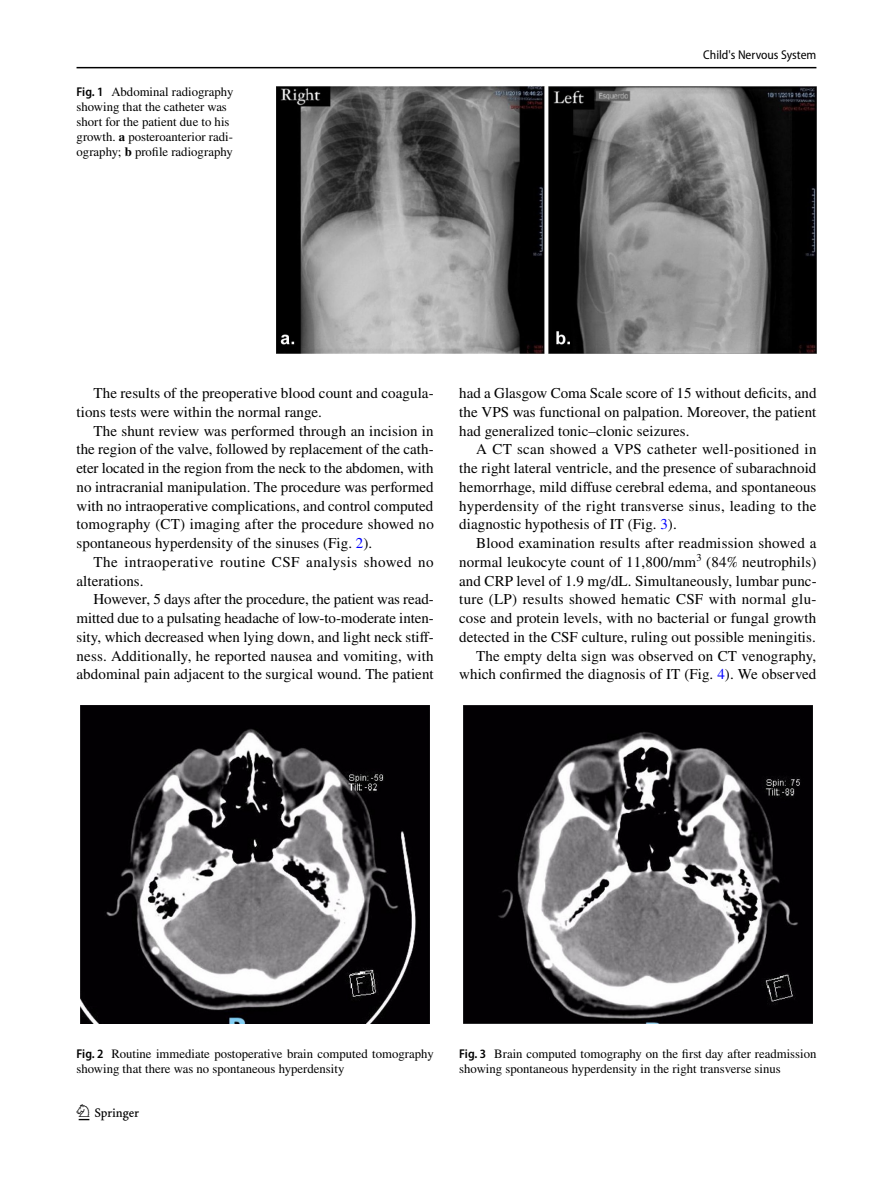
<style>
.page{position:relative;width:893px;height:1187px;background:#fff}
.page>*{position:absolute;margin:0;border:0;box-sizing:border-box;transform-origin:0 0}
.t1{font:22.5px "Springnew Regular 2";color:#000}
.t2{font:15px/18.8px "STIX";letter-spacing:.005em;color:#000;text-align:justify}
.t3{font:15px/18.8px "STIX";letter-spacing:.03em;color:#000}
.t4{font:12.75px/15px "STIX";color:#000}
.t5{font:semi-condensed 12.75px "Myriad Pro";color:#000}
.s1{font-family:"Myriad Pro";font-weight:600;font-stretch:semi-condensed}
.s2{font-weight:700}
.s3{color:#00f}
</style>
<div class="page">
<hr style="left:77px;top:67px;width:739px;height:1px;background:#000">
<img style="left:276px;top:87px;width:540px;height:266px">
<div style="left:77px;top:705px;width:357px;height:317px;background:linear-gradient(to bottom,#fff,#fff)"></div>
<img style="left:81px;top:705px;width:349px;height:317px">
<div style="left:459px;top:705px;width:357px;height:317px;background:linear-gradient(to bottom,#fff,#fff)"></div>
<img style="left:463px;top:705px;width:349px;height:317px">
<p class="t4" style="left:77px;top:85px;width:158px"><span class="s1">Fig. 1</span> Abdominal radiography showing that the catheter was short for the patient due to his growth. <span class="s2">a</span> posteroanterior radi&shy;ography; <span class="s2">b</span> profile radiography</p>
<p class="t5" style="left:703px;top:48px;width:115px">Child's Nervous System</p>
<p class="t2" style="left:77px;top:384px;width:359px;text-indent:17px">The results of the preoperative blood count and coagula&shy;tions tests were within the normal range.</p>
<p class="t2" style="left:77px;top:422px;width:359px;text-indent:17px">The shunt review was performed through an incision in the region of the valve, followed by replacement of the cath&shy;eter located in the region from the neck to the abdomen, with no intracranial manipulation. The procedure was performed with no intraoperative complications, and control computed tomography (CT) imaging after the procedure showed no spontaneous hyperdensity of the sinuses (Fig. <span class="s3">2</span>).</p>
<p class="t3" style="left:77px;top:553px;width:359px;text-indent:17px">The intraoperative routine CSF analysis showed no alterations.</p>
<p class="t2" style="left:77px;top:591px;width:359px;text-indent:17px">However, 5 days after the procedure, the patient was read&shy;mitted due to a pulsating headache of low-to-moderate inten&shy;sity, which decreased when lying down, and light neck stiff&shy;ness. Additionally, he reported nausea and vomiting, with abdominal pain adjacent to the surgical wound. The patient</p>
<p class="t2" style="left:459px;top:384px;width:359px">had a Glasgow Coma Scale score of 15 without deficits, and the VPS was functional on palpation. Moreover, the patient had generalized tonic–clonic seizures.</p>
<p class="t2" style="left:459px;top:441px;width:359px;text-indent:17px">A CT scan showed a VPS catheter well-positioned in the right lateral ventricle, and the presence of subarachnoid hemorrhage, mild diffuse cerebral edema, and spontaneous hyperdensity of the right transverse sinus, leading to the diagnostic hypothesis of IT (Fig. <span class="s3">3</span>).</p>
<p class="t2" style="left:459px;top:534px;width:359px;text-align:right">Blood examination results after readmission showed a normal leukocyte count of 11,800/mm<sup>3</sup> (84% neutrophils) and CRP level of 1.9 mg/dL. Simultaneously, lumbar punc&shy;ture (LP) results showed hematic CSF with normal glu&shy;cose and protein levels, with no bacterial or fungal growth detected in the CSF culture, ruling out possible meningitis.<br>The empty delta sign was observed on CT venography, which confirmed the diagnosis of IT (Fig. <span class="s3">4</span>). We observed</p>
<p class="t4" style="left:77px;top:1047px;width:359px"><span class="s1">Fig. 2</span> Routine immediate postoperative brain computed tomography showing that there was no spontaneous hyperdensity</p>
<p class="t4" style="left:459px;top:1047px;width:359px"><span class="s1">Fig. 3</span> Brain computed tomography on the first day after readmission showing spontaneous hyperdensity in the right transverse sinus</p>
<h1 class="t1" style="left:79px;top:1104px;width:62px">1 3</h1>
</div>
